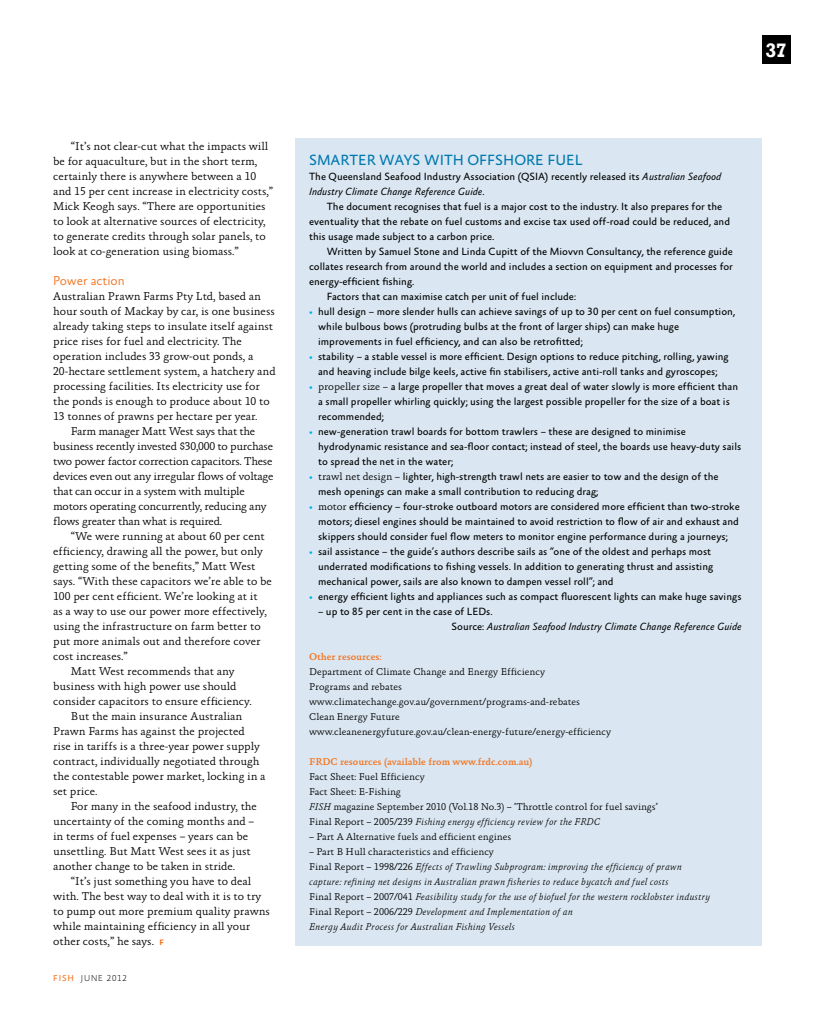
<style>
.page{position:relative;width:833px;height:1010px;background:#fff}
.page>*{position:absolute;margin:0;border:0;box-sizing:border-box;transform-origin:0 0}
.t1{font:700 20px "Rockwell";color:#fff}
.t2{font:15px "Absara Sans TF";color:#0078ae}
.t3{font:300 13.12px "Absara Sans TF";color:#f47421}
.t4{font:300 11.5px/15px "Absara TF";color:#000}
.t5{font:300 11.5px "Absara TF";letter-spacing:-.02em;color:#000}
.t6{font:10.62px/15px "Absara Sans TF";color:#000}
.t7{font:italic 10.62px/15px "Absara Sans TF";color:#000}
.t8{font:300 10px/15px "Absara TF";color:#000}
.t9{font:italic 300 10px/15px "Absara TF";color:#000}
.t10{font:500 10px "Absara TF";color:#f47421}
.t11{font:100 8.75px "Absara Sans TF";letter-spacing:.1em;color:#000}
.t12{font:8.75px "Absara Sans TF";color:#f47421}
.s1{font-family:"Absara Sans TF";font-weight:700;font-size:8px;color:#f47421}
.s2{font-style:italic}
.s3{font-family:"Absara TF";font-weight:300;color:#00aeef}
.s4{font-family:"Absara TF";font-weight:300}
.s5{font-style:normal}
</style>
<div class="page">
<div style="left:762px;top:35px;width:28px;height:29px;background:#000"></div>
<div style="left:295px;top:138px;width:467px;height:808px;background:#dae7f2"></div>
<h1 class="t1" style="left:765px;top:38px;width:23px">37</h1>
<p class="t4" style="left:53px;top:139px;width:221px;text-indent:18px">“It’s not clear-cut what the impacts will be for aquaculture, but in the short term, certainly there is anywhere between a 10 and 15 per cent increase in electricity costs,” Mick Keogh says. “There are opportunities to look at alternative sources of electricity, to generate credits through solar panels, to look at co-generation using biomass.”</p>
<p class="t3" style="left:53px;top:274px;width:73px">Power action</p>
<p class="t4" style="left:53px;top:289px;width:209px">Australian Prawn Farms Pty Ltd, based an</p>
<p class="t4" style="left:53px;top:304px;width:223px">hour south of Mackay by car, is one business</p>
<p class="t4" style="left:53px;top:319px;width:221px">already taking steps to insulate itself against</p>
<p class="t4" style="left:53px;top:334px;width:190px">price rises for fuel and electricity. The</p>
<p class="t4" style="left:53px;top:349px;width:202px">operation includes 33 grow-out ponds, a</p>
<p class="t4" style="left:53px;top:364px;width:224px">20-hectare settlement system, a hatchery and</p>
<p class="t4" style="left:53px;top:379px;width:208px">processing facilities. Its electricity use for</p>
<p class="t4" style="left:53px;top:394px;width:218px">the ponds is enough to produce about 10 to</p>
<p class="t4" style="left:53px;top:409px;width:206px">13 tonnes of prawns per hectare per year.</p>
<p class="t5" style="left:71px;top:425px;width:186px">Farm manager Matt West says that the</p>
<p class="t5" style="left:53px;top:440px;width:221px">business recently invested $30,000 to purchase</p>
<p class="t5" style="left:53px;top:455px;width:221px">two power factor correction capacitors. These</p>
<p class="t5" style="left:53px;top:470px;width:222px">devices even out any irregular flows of voltage</p>
<p class="t5" style="left:53px;top:485px;width:193px">that can occur in a system with multiple</p>
<p class="t5" style="left:53px;top:500px;width:215px">motors operating concurrently, reducing any</p>
<p class="t5" style="left:53px;top:515px;width:170px">flows greater than what is required.</p>
<p class="t4" style="left:71px;top:529px;width:195px">“We were running at about 60 per cent</p>
<p class="t4" style="left:53px;top:544px;width:211px">efficiency, drawing all the power, but only</p>
<p class="t4" style="left:53px;top:559px;width:204px">getting some of the benefits,” Matt West</p>
<p class="t4" style="left:53px;top:574px;width:220px">says. “With these capacitors we’re able to be</p>
<p class="t4" style="left:53px;top:589px;width:206px">100 per cent efficient. We’re looking at it</p>
<p class="t4" style="left:53px;top:604px;width:215px">as a way to use our power more effectively,</p>
<p class="t4" style="left:53px;top:619px;width:209px">using the infrastructure on farm better to</p>
<p class="t4" style="left:53px;top:634px;width:209px">put more animals out and therefore cover</p>
<p class="t4" style="left:53px;top:649px;width:76px">cost increases.”</p>
<p class="t4" style="left:71px;top:664px;width:165px">Matt West recommends that any</p>
<p class="t4" style="left:53px;top:679px;width:185px">business with high power use should</p>
<p class="t4" style="left:53px;top:694px;width:200px">consider capacitors to ensure efficiency.</p>
<p class="t4" style="left:71px;top:709px;width:173px">But the main insurance Australian</p>
<p class="t4" style="left:53px;top:724px;width:193px">Prawn Farms has against the projected</p>
<p class="t4" style="left:53px;top:739px;width:208px">rise in tariffs is a three-year power supply</p>
<p class="t4" style="left:53px;top:754px;width:208px">contract, individually negotiated through</p>
<p class="t4" style="left:53px;top:769px;width:214px">the contestable power market, locking in a</p>
<p class="t4" style="left:53px;top:784px;width:46px">set price.</p>
<p class="t4" style="left:71px;top:799px;width:188px">For many in the seafood industry, the</p>
<p class="t4" style="left:53px;top:814px;width:203px">uncertainty of the coming months and –</p>
<p class="t4" style="left:53px;top:829px;width:197px">in terms of fuel expenses – years can be</p>
<p class="t4" style="left:53px;top:844px;width:199px">unsettling. But Matt West sees it as just</p>
<p class="t4" style="left:53px;top:859px;width:184px">another change to be taken in stride.</p>
<p class="t4" style="left:71px;top:874px;width:182px">“It’s just something you have to deal</p>
<p class="t4" style="left:53px;top:889px;width:210px">with. The best way to deal with it is to try</p>
<p class="t4" style="left:53px;top:904px;width:218px">to pump out more premium quality prawns</p>
<p class="t4" style="left:53px;top:919px;width:199px">while maintaining efficiency in all your</p>
<p class="t4" style="left:53px;top:934px;width:112px">other costs,” he says. <span class="s1">f</span></p>
<p class="t12" style="left:53px;top:973px;width:6px">FISH</p>
<p class="t11" style="left:81px;top:973px;width:47px">JUNE 2012</p>
<h2 class="t2" style="left:309px;top:152px;width:275px">Smarter ways with offshore fuel</h2>
<p class="t6" style="left:309px;top:169px;width:414px">The Queensland Seafood I ndustry Association (QSIA) recently released its <span class="s2">Australian Seafood<br>Industry Climate Change Reference Guide</span>.</p>
<p class="t6" style="left:309px;top:199px;width:422px;text-indent:18px">The document recognises that fuel is a major cost to the industry. It also prepares for the eventuality that the rebate on fuel customs and excise tax used off-road could be reduced, and this usage made subject to a carbon price.</p>
<p class="t6" style="left:327px;top:244px;width:407px">Written by Samuel Stone and Linda Cupitt of the Miovvn Consultancy, the reference guide</p>
<p class="t6" style="left:309px;top:259px;width:425px">collates research from around the world and includes a section on equipment and processes for</p>
<p class="t6" style="left:309px;top:274px;width:107px">energy-efficient fishing.</p>
<p class="t6" style="left:327px;top:289px;width:251px">Factors that can maximise catch per unit of fuel include:</p>
<p class="t6" style="left:318px;top:304px;width:418px;text-indent:-9px"><span class="s3">•</span> hull design – more slender hulls can achieve savings of up to 30 per cent on fuel consumption, while bulbous bows (protruding bulbs at the front of larger ships) can make huge improvements in fuel efficiency, and can also be retrofitted;</p>
<p class="t6" style="left:309px;top:349px;width:421px;text-align:center"><span class="s3">•</span> stability – a stable vessel is more efficient. Design options to reduce pitching, rolling, yawing and heaving include bilge keels, active fin stabilisers, active anti-roll tanks and gyroscopes;</p>
<p class="t6" style="left:318px;top:379px;width:421px;text-indent:-9px"><span class="s3">•</span> <span class="s4">propeller size –</span> a large propeller that moves a great deal of water slowly is more efficient than a small propeller whirling quickly; using the largest possible propeller for the size of a boat is recommended;</p>
<p class="t6" style="left:318px;top:425px;width:425px;text-indent:-9px"><span class="s3">•</span> new-generation trawl boards for bottom trawlers – these are designed to minimise hydrodynamic resistance and sea-floor contact; instead of steel, the boards use heavy-duty sails to spread the net in the water;</p>
<p class="t6" style="left:318px;top:470px;width:402px;text-indent:-9px"><span class="s3">•</span> <span class="s4">trawl net design –</span> lighter, high-strength trawl nets are easier to tow and the design of the mesh openings can make a small contribution to reducing drag;</p>
<p class="t6" style="left:318px;top:500px;width:423px;text-align:justify;text-indent:-9px"><span class="s3">•</span> <span class="s4">motor</span> efficiency – four-stroke outboard motors are considered more efficient than two-stroke motors; diesel engines should be maintained to avoid restriction to flow of air and exhaust and skippers should consider fuel flow meters to monitor engine performance during a journeys;</p>
<p class="t6" style="left:318px;top:545px;width:397px;text-indent:-9px"><span class="s3">•</span> sail assistance – the guide’s authors describe sails as “one of the oldest and perhaps most underrated modifications to fishing vessels. I n addition to generating thrust and assisting mechanical power, sails are also known to dampen vessel roll”; and</p>
<p class="t6" style="left:309px;top:590px;width:434px"><span class="s3">•</span> energy efficient lights and appliances such as compact fluorescent lights can make huge savings</p>
<p class="t6" style="left:318px;top:605px;width:156px">– up to 85 per cent in the case of LED</p>
<p class="t7" style="left:451px;top:605px;width:292px;text-indent:35px"><span class="s5">s.<br>Source:</span> Australian Seafood Industry Climate Change Reference Guide</p>
<p class="t10" style="left:309px;top:651px;width:74px">Other resources:</p>
<p class="t8" style="left:309px;top:665px;width:303px">Department of Climate Change and Energy Efficiency<br>Programs and rebates www.climatechange.gov.au/government/programs-and-rebates<br>Clean Energy Future www.cleanenergyfuture.gov.au/clean-energy-future/energy-efficiency</p>
<p class="t10" style="left:309px;top:756px;width:225px">FRDC resources (available from www.frdc.com.au)</p>
<p class="t8" style="left:309px;top:770px;width:350px">Fact Sheet: Fuel Efficiency<br>Fact Sheet: E-Fishing<br><span class="s2">FISH</span> magazine September 2010 (Vol.18 No.3) – ’Throttle control for fuel savings’ Final Report – 2005/239 <span class="s2">Fishing energy efficiency review for the FRDC</span></p>
<p class="t8" style="left:309px;top:830px;width:204px">– Part A Alternative fuels and efficient engines</p>
<p class="t9" style="left:309px;top:845px;width:402px"><span class="s5">– Part B Hull characteristics and efficiency<br>Final Report – 1998/226</span> Effects of Trawling Subprogram: improving the efficiency of prawn capture: refining net designs in Australian prawn fisheries to reduce bycatch and fuel costs<br><span class="s5">Final Report – 2007/041</span> Feasibility study for the use of biofuel for the western rocklobster industry <span class="s5">Final Report – 2006/229</span> Development and Implementation of an<br>Energy Audit Process for Australian Fishing Vessels</p>
</div>
